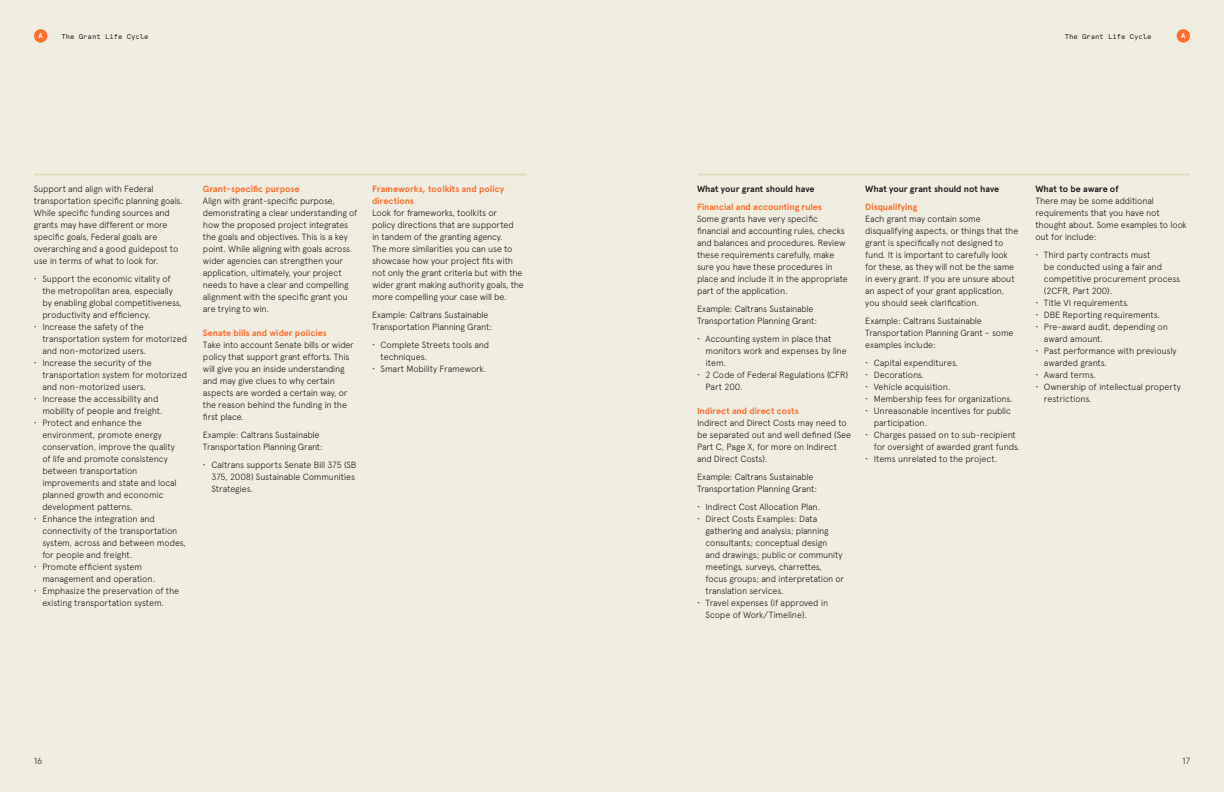
<style>
.page{position:relative;width:1224px;height:792px;background:#eeeddf}
.page>*{position:absolute;margin:0;border:0;box-sizing:border-box;transform-origin:0 0}
.Body{font:300 9px/12px "Apercu";letter-spacing:-.015em;color:#231f20}
.t1{font:700 9px/12px "Apercu";letter-spacing:-.005em;color:#ff6c2c}
.t2{font:700 9px "Apercu";letter-spacing:-.005em;color:#231f20}
.t3{font:7px "Apercu Mono";color:#231f20}
.t4{font:700 7px "Apercu";color:#fff}
.s1{font-size:10px}
</style>
<div class="page">
<div style="left:34px;top:29px;width:13px;height:14px;background:#ff6c2c;border-radius:50%"></div>
<div style="left:1177px;top:29px;width:13px;height:14px;background:#ff6c2c;border-radius:50%"></div>
<hr style="left:698px;top:173px;width:491px;height:2px;background:#dfdcc2">
<hr style="left:35px;top:173px;width:491px;height:2px;background:#dfdcc2">
<p class="t4" style="left:39px;top:32px;width:6px">A</p>
<p class="t3" style="left:62px;top:32px;width:88px">The Grant Life Cycle</p>
<p class="t3" style="left:1065px;top:32px;width:88px">The Grant Life Cycle</p>
<p class="t4" style="left:1181px;top:32px;width:6px">A</p>
<p class="Body" style="left:34px;top:183px;width:150px">Support and align with Federal transportation specific planning goals.<br>While specific funding sources and grants may have different or more specific goals, Federal goals are overarching and a good guidepost to use in terms of what to look for.</p>
<p class="Body" style="left:42px;top:273px;width:141px;text-indent:-9px"><span class="s1">•</span> Support the economic vitality of the metropolitan area, especially by enabling global competitiveness, productivity and efficiency.</p>
<p class="Body" style="left:42px;top:321px;width:146px;text-indent:-9px"><span class="s1">•</span> Increase the safety of the transportation system for motorized and non-motorized users.</p>
<p class="Body" style="left:42px;top:357px;width:146px;text-indent:-9px"><span class="s1">•</span> Increase the security of the transportation system for motorized and non-motorized users.</p>
<p class="Body" style="left:42px;top:393px;width:122px;text-indent:-9px"><span class="s1">•</span> Increase the accessibility and mobility of people and freight.</p>
<p class="Body" style="left:42px;top:417px;width:136px;text-indent:-9px"><span class="s1">•</span> Protect and enhance the environment, promote energy conservation, improve the quality of life and promote consistency between transportation improvements and state and local planned growth and economic development patterns.</p>
<p class="Body" style="left:42px;top:513px;width:145px;text-indent:-9px"><span class="s1">•</span> Enhance the integration and connectivity of the transportation system, across and between modes, for people and freight.</p>
<p class="Body" style="left:42px;top:561px;width:114px;text-indent:-9px"><span class="s1">•</span> Promote efficient system management and operation.</p>
<p class="Body" style="left:42px;top:585px;width:138px;text-indent:-9px"><span class="s1">•</span> Emphasize the preservation of the existing transportation system.</p>
<h2 class="t1" style="left:203px;top:183px;width:98px">Grant-specific purpose</h2>
<p class="Body" style="left:203px;top:195px;width:156px">Align with grant-specific purpose, demonstrating a clear understanding of how the proposed project integrates the goals and objectives. This is a key point. While aligning with goals across wider agencies can strengthen your application, ultimately, your project needs to have a clear and compelling alignment with the specific grant you are trying to win.</p>
<h2 class="t1" style="left:203px;top:327px;width:126px">Senate bills and wider policies</h2>
<p class="Body" style="left:203px;top:339px;width:152px">Take into account Senate bills or wider policy that support grant efforts. This will give you an inside understanding and may give clues to why certain aspects are worded a certain way, or the reason behind the funding in the first place.</p>
<p class="Body" style="left:203px;top:429px;width:121px">Example: Caltrans Sustainable<br>Transportation Planning Grant:</p>
<p class="Body" style="left:211px;top:459px;width:147px;text-indent:-9px"><span class="s1">•</span> Caltrans supports Senate Bill 375 (SB<br>375, 2008) Sustainable Communities<br>Strategies.</p>
<h2 class="t1" style="left:372px;top:183px;width:133px">Frameworks, toolkits and policy directions</h2>
<p class="Body" style="left:372px;top:207px;width:153px">Look for frameworks, toolkits or<br>policy directions that are supported<br>in tandem of the granting agency.<br>The more similarities you can use to showcase how your project fits with not only the grant criteria but with the wider grant making authority goals, the more compelling your case will be.</p>
<p class="Body" style="left:372px;top:309px;width:121px">Example: Caltrans Sustainable<br>Transportation Planning Grant:</p>
<p class="Body" style="left:381px;top:339px;width:110px;text-indent:-9px"><span class="s1">•</span> Complete Streets tools and techniques.</p>
<p class="Body" style="left:372px;top:363px;width:116px"><span class="s1">•</span> Smart Mobility Framework.</p>
<h2 class="t2" style="left:697px;top:183px;width:119px">What your grant should have</h2>
<h2 class="t1" style="left:697px;top:201px;width:127px">Financial and accounting rules</h2>
<p class="Body" style="left:697px;top:213px;width:152px">Some grants have very specific financial and accounting rules, checks and balances and procedures. Review these requirements carefully, make sure you have these procedures in place and include it in the appropriate part of the application.</p>
<p class="Body" style="left:697px;top:303px;width:121px">Example: Caltrans Sustainable<br>Transportation Planning Grant:</p>
<p class="Body" style="left:706px;top:333px;width:143px;text-indent:-9px"><span class="s1">•</span> Accounting system in place that monitors work and expenses by line item.</p>
<p class="Body" style="left:706px;top:369px;width:144px;text-indent:-9px"><span class="s1">•</span> 2 Code of Federal Regulations (CFR)<br>Part 200.</p>
<h2 class="t1" style="left:697px;top:405px;width:103px">Indirect and direct costs</h2>
<p class="Body" style="left:697px;top:417px;width:156px">Indirect and Direct Costs may need to be separated out and well defined (See<br>Part C, Page X, for more on Indirect and Direct Costs).</p>
<p class="Body" style="left:697px;top:471px;width:121px">Example: Caltrans Sustainable<br>Transportation Planning Grant:</p>
<p class="Body" style="left:697px;top:501px;width:125px"><span class="s1">•</span> Indirect Cost Allocation Plan.</p>
<p class="Body" style="left:706px;top:513px;width:140px;text-indent:-9px"><span class="s1">•</span> Direct Costs Examples: Data gathering and analysis; planning consultants; conceptual design and drawings; public or community meetings, surveys, charrettes, focus groups; and interpretation or translation services.</p>
<p class="Body" style="left:706px;top:597px;width:124px;text-indent:-9px"><span class="s1">•</span> Travel expenses (if approved in<br>Scope of Work/Timeline).</p>
<h2 class="t2" style="left:865px;top:183px;width:135px">What your grant should not have</h2>
<h2 class="t1" style="left:865px;top:201px;width:54px">Disqualifying</h2>
<p class="Body" style="left:865px;top:213px;width:155px">Each grant may contain some disqualifying aspects, or things that the grant is specifically not designed to fund. It is important to carefully look for these, as they will not be the same in every grant. If you are unsure about an aspect of your grant application, you should seek clarification.</p>
<p class="Body" style="left:865px;top:315px;width:150px">Example: Caltrans Sustainable<br>Transportation Planning Grant – some examples include:</p>
<p class="Body" style="left:865px;top:357px;width:94px"><span class="s1">•</span> Capital expenditures.</p>
<p class="Body" style="left:865px;top:369px;width:60px"><span class="s1">•</span> Decorations.</p>
<p class="Body" style="left:865px;top:381px;width:87px"><span class="s1">•</span> Vehicle acquisition.</p>
<p class="Body" style="left:865px;top:393px;width:149px"><span class="s1">•</span> Membership fees for organizations.</p>
<p class="Body" style="left:874px;top:405px;width:139px;text-indent:-9px"><span class="s1">•</span> Unreasonable incentives for public participation.</p>
<p class="Body" style="left:874px;top:429px;width:148px;text-indent:-9px"><span class="s1">•</span> Charges passed on to sub-recipient for oversight of awarded grant funds.</p>
<p class="Body" style="left:865px;top:453px;width:133px"><span class="s1">•</span> Items unrelated to the project.</p>
<h2 class="t2" style="left:1035px;top:183px;width:85px">What to be aware of</h2>
<p class="Body" style="left:1035px;top:195px;width:153px">There may be some additional requirements that you have not thought about. Some examples to look out for include:</p>
<p class="Body" style="left:1044px;top:249px;width:138px;text-indent:-9px"><span class="s1">•</span> Third party contracts must<br>be conducted using a fair and competitive procurement process (2CFR, Part 200).</p>
<p class="Body" style="left:1035px;top:297px;width:95px"><span class="s1">•</span> Title VI requirements.</p>
<p class="Body" style="left:1035px;top:309px;width:126px"><span class="s1">•</span> DBE Reporting requirements.</p>
<p class="Body" style="left:1044px;top:321px;width:125px;text-indent:-9px"><span class="s1">•</span> Pre-award audit, depending on award amount.</p>
<p class="Body" style="left:1044px;top:345px;width:134px;text-indent:-9px"><span class="s1">•</span> Past performance with previously awarded grants.</p>
<p class="Body" style="left:1035px;top:369px;width:62px"><span class="s1">•</span> Award terms.</p>
<p class="Body" style="left:1044px;top:381px;width:138px;text-indent:-9px"><span class="s1">•</span> Ownership of intellectual property restrictions.</p>
<p class="Body" style="left:34px;top:755px;width:10px">16</p>
<p class="Body" style="left:1183px;top:755px;width:9px">17</p>
</div>
